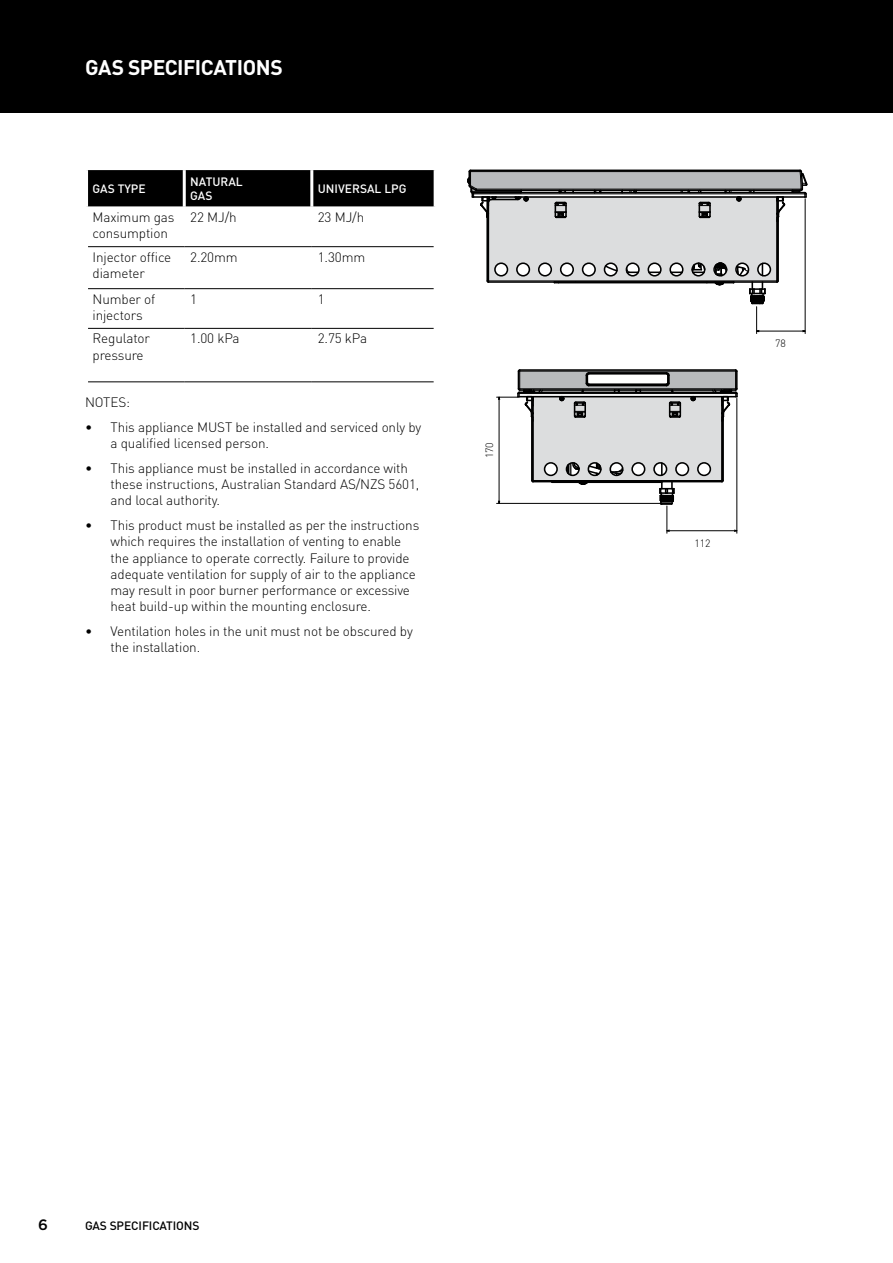
<style>
.page{position:relative;width:893px;height:1263px;background:#fff}
.page>*{position:absolute;margin:0;border:0;box-sizing:border-box;transform-origin:0 0}
.t1{font:700 21px "DIN";letter-spacing:-.025em;color:#fff}
.t2{font:500 15px "Gotham";color:#000}
.t3{font:300 13.5px/16.2px "DIN";letter-spacing:-.01em;color:#000}
.t4{font:500 12px/14.4px "DIN";color:#fff}
.t5{font:500 12px "DIN";letter-spacing:-.01em;color:#000}
.t6{font:300 10.5px "DIN";letter-spacing:-.01em;color:#000}
</style>
<div class="page">
<div style="left:0;top:0;width:893px;height:113px;background:#000"></div>
<div style="left:88px;top:170px;width:346px;height:36px;background:#000"></div>
<hr style="left:88px;top:246px;width:96px;height:1px;background:#000">
<hr style="left:312px;top:246px;width:122px;height:1px;background:#000">
<hr style="left:184px;top:246px;width:128px;height:1px;background:#000">
<hr style="left:88px;top:288px;width:96px;height:1px;background:#000">
<hr style="left:88px;top:328px;width:96px;height:1px;background:#000">
<hr style="left:88px;top:381px;width:96px;height:1px;background:#000">
<hr style="left:312px;top:288px;width:122px;height:1px;background:#000">
<hr style="left:312px;top:328px;width:122px;height:1px;background:#000">
<hr style="left:312px;top:381px;width:122px;height:1px;background:#000">
<hr style="left:184px;top:288px;width:128px;height:1px;background:#000">
<hr style="left:184px;top:328px;width:128px;height:1px;background:#000">
<hr style="left:184px;top:381px;width:128px;height:1px;background:#000">
<hr style="left:310px;top:170px;width:3px;height:36px;background:#fff">
<hr style="left:183px;top:170px;width:3px;height:36px;background:#fff">
<div style="left:488px;top:197px;width:289px;height:84px;background:#dcddde"></div>
<div style="left:470px;top:171px;width:332px;height:20px;background:#b8babc"></div>
<div style="left:495px;top:263px;width:12px;height:12px;background:#fff;border-radius:50%"></div>
<div style="left:517px;top:263px;width:12px;height:12px;background:#fff;border-radius:50%"></div>
<div style="left:539px;top:263px;width:12px;height:12px;background:#fff;border-radius:50%"></div>
<div style="left:561px;top:263px;width:12px;height:12px;background:#fff;border-radius:50%"></div>
<div style="left:582px;top:263px;width:13px;height:12px;background:#fff;border-radius:50%"></div>
<div style="left:626px;top:263px;width:12px;height:12px;background:#fff;border-radius:50%"></div>
<svg style="left:648px;top:263px;width:12px;height:12px"></svg>
<svg style="left:670px;top:263px;width:13px;height:12px"></svg>
<div style="left:758px;top:263px;width:12px;height:12px;background:#fff;border-radius:50%"></div>
<svg style="left:603px;top:264px;width:15px;height:9px"></svg>
<svg style="left:625px;top:267px;width:12px;height:7px"></svg>
<hr style="left:474px;top:193px;width:331px;height:1px;background:#000">
<hr style="left:474px;top:192px;width:331px;height:1px;background:#000">
<hr style="left:474px;top:196px;width:331px;height:2px;background:#000">
<svg style="left:679px;top:188px;width:24px;height:7px"></svg>
<svg style="left:629px;top:188px;width:8px;height:7px"></svg>
<svg style="left:558px;top:188px;width:8px;height:7px"></svg>
<hr style="left:488px;top:281px;width:289px;height:2px;background:#000">
<hr style="left:488px;top:280px;width:289px;height:1px;background:#000">
<hr style="left:777px;top:197px;width:2px;height:84px;background:#000">
<hr style="left:488px;top:203px;width:1px;height:78px;background:#000">
<hr style="left:776px;top:197px;width:2px;height:84px;background:#000">
<div style="left:757px;top:262px;width:14px;height:15px;border:2px solid #000;border-radius:50%"></div>
<div style="left:669px;top:262px;width:14px;height:15px;border:2px solid #000;border-radius:50%"></div>
<div style="left:647px;top:262px;width:15px;height:15px;border:2px solid #000;border-radius:50%"></div>
<div style="left:626px;top:262px;width:14px;height:15px;border:2px solid #000;border-radius:50%"></div>
<div style="left:604px;top:262px;width:14px;height:15px;border:2px solid #000;border-radius:50%"></div>
<div style="left:582px;top:262px;width:14px;height:15px;border:2px solid #000;border-radius:50%"></div>
<div style="left:560px;top:262px;width:14px;height:15px;border:2px solid #000;border-radius:50%"></div>
<div style="left:538px;top:262px;width:14px;height:15px;border:2px solid #000;border-radius:50%"></div>
<div style="left:516px;top:262px;width:14px;height:15px;border:2px solid #000;border-radius:50%"></div>
<div style="left:494px;top:262px;width:14px;height:15px;border:2px solid #000;border-radius:50%"></div>
<hr style="left:486px;top:197px;width:2px;height:84px;background:#000">
<svg style="left:724px;top:191px;width:31px;height:11px"></svg>
<svg style="left:554px;top:201px;width:13px;height:18px"></svg>
<svg style="left:698px;top:201px;width:13px;height:18px"></svg>
<hr style="left:477px;top:190px;width:324px;height:1px;background:#000">
<hr style="left:477px;top:189px;width:324px;height:1px;background:#000">
<hr style="left:470px;top:171px;width:330px;height:1px;background:#000">
<hr style="left:470px;top:170px;width:330px;height:1px;background:#000">
<svg style="left:775px;top:169px;width:33px;height:53px"></svg>
<svg style="left:468px;top:169px;width:61px;height:53px"></svg>
<hr style="left:805px;top:199px;width:1px;height:135px;background:#000">
<svg style="left:691px;top:262px;width:75px;height:72px"></svg>
<hr style="left:757px;top:331px;width:48px;height:1px;background:#000">
<div style="left:520px;top:371px;width:216px;height:19px;background:#b8babc"></div>
<div style="left:532px;top:397px;width:191px;height:84px;background:#dcddde"></div>
<div style="left:587px;top:374px;width:81px;height:10px;background:#fff"></div>
<div style="left:545px;top:463px;width:12px;height:12px;background:#fff;border-radius:50%"></div>
<div style="left:633px;top:463px;width:12px;height:12px;background:#fff;border-radius:50%"></div>
<div style="left:655px;top:463px;width:12px;height:12px;background:#fff;border-radius:50%"></div>
<div style="left:677px;top:463px;width:12px;height:12px;background:#fff;border-radius:50%"></div>
<div style="left:698px;top:463px;width:12px;height:12px;background:#fff;border-radius:50%"></div>
<svg style="left:661px;top:465px;width:2px;height:8px"></svg>
<hr style="left:519px;top:393px;width:217px;height:1px;background:#000">
<hr style="left:519px;top:396px;width:217px;height:1px;background:#000">
<hr style="left:519px;top:391px;width:217px;height:2px;background:#000">
<hr style="left:533px;top:480px;width:189px;height:1px;background:#000">
<hr style="left:533px;top:481px;width:189px;height:1px;background:#000">
<hr style="left:532px;top:397px;width:2px;height:83px;background:#000">
<hr style="left:721px;top:397px;width:2px;height:83px;background:#000">
<div style="left:566px;top:462px;width:14px;height:14px;border:2px solid #000;border-radius:50%"></div>
<div style="left:631px;top:462px;width:14px;height:14px;border:2px solid #000;border-radius:50%"></div>
<div style="left:653px;top:462px;width:14px;height:14px;border:2px solid #000;border-radius:50%"></div>
<div style="left:675px;top:462px;width:14px;height:14px;border:2px solid #000;border-radius:50%"></div>
<div style="left:697px;top:462px;width:14px;height:14px;border:2px solid #000;border-radius:50%"></div>
<div style="left:544px;top:462px;width:14px;height:14px;border:2px solid #000;border-radius:50%"></div>
<hr style="left:531px;top:397px;width:2px;height:83px;background:#000">
<hr style="left:722px;top:397px;width:2px;height:83px;background:#000">
<svg style="left:689px;top:395px;width:8px;height:7px"></svg>
<svg style="left:559px;top:397px;width:6px;height:4px"></svg>
<hr style="left:615px;top:481px;width:47px;height:2px;background:#000">
<hr style="left:556px;top:481px;width:51px;height:2px;background:#000">
<svg style="left:567px;top:462px;width:58px;height:23px"></svg>
<svg style="left:668px;top:401px;width:14px;height:17px"></svg>
<svg style="left:573px;top:401px;width:13px;height:17px"></svg>
<hr style="left:520px;top:388px;width:215px;height:1px;background:#000">
<hr style="left:520px;top:371px;width:215px;height:1px;background:#000">
<hr style="left:589px;top:372px;width:77px;height:1px;background:#000">
<hr style="left:520px;top:389px;width:215px;height:2px;background:#000">
<hr style="left:520px;top:369px;width:215px;height:2px;background:#000">
<hr style="left:589px;top:373px;width:77px;height:1px;background:#000">
<svg style="left:664px;top:372px;width:11px;height:22px"></svg>
<hr style="left:591px;top:384px;width:73px;height:2px;background:#000">
<svg style="left:580px;top:372px;width:12px;height:22px"></svg>
<svg style="left:711px;top:369px;width:27px;height:53px"></svg>
<hr style="left:497px;top:503px;width:164px;height:1px;background:#000">
<svg style="left:497px;top:369px;width:47px;height:53px"></svg>
<hr style="left:499px;top:397px;width:1px;height:106px;background:#000">
<hr style="left:736px;top:398px;width:1px;height:135px;background:#000">
<svg style="left:658px;top:482px;width:17px;height:51px"></svg>
<hr style="left:667px;top:530px;width:70px;height:1px;background:#000">
<h1 class="t1" style="left:85px;top:54px;width:199px">GAS SPECIFICATIONS</h1>
<p class="t4" style="left:93px;top:181px;width:55px">GAS TYPE</p>
<p class="t4" style="left:190px;top:174px;width:54px">NATURAL<br>GAS</p>
<p class="t4" style="left:318px;top:181px;width:90px">UNIVERSAL LPG</p>
<p class="t3" style="left:93px;top:208px;width:84px">Maximum gas consumption</p>
<p class="t3" style="left:190px;top:208px;width:48px">22 MJ/h</p>
<p class="t3" style="left:318px;top:208px;width:48px">23 MJ/h</p>
<p class="t3" style="left:93px;top:249px;width:80px">Injector office diameter</p>
<p class="t3" style="left:190px;top:249px;width:49px">2.20mm</p>
<p class="t3" style="left:318px;top:249px;width:49px">1.30mm</p>
<p class="t3" style="left:93px;top:291px;width:64px">Number of injectors</p>
<p class="t3" style="left:190px;top:291px;width:8px">1</p>
<p class="t3" style="left:318px;top:291px;width:8px">1</p>
<p class="t3" style="left:93px;top:330px;width:59px">Regulator pressure</p>
<p class="t3" style="left:190px;top:330px;width:51px">1.00 kPa</p>
<p class="t3" style="left:318px;top:330px;width:51px">2. 75 kPa</p>
<p class="t6" style="left:775px;top:337px;width:12px">78</p>
<p class="t3" style="left:85px;top:394px;width:47px">NOTES:</p>
<p class="t3" style="left:111px;top:419px;width:312px;text-indent:-26px">• This appliance MUST be installed and serviced only by a qualified licensed person.</p>
<p class="t3" style="left:111px;top:460px;width:310px;text-indent:-26px">• This appliance must be installed in accordance with these instructions, Australian Standard AS/NZS 5601, and local authority.</p>
<p class="t3" style="left:111px;top:517px;width:310px;text-indent:-26px">• This product must be installed as per the instructions which requires the installation of venting to enable the appliance to operate correctly. Failure to provide adequate ventilation for supply of air to the appliance may result in poor burner performance or excessive heat build-up within the mounting enclosure.</p>
<p class="t3" style="left:111px;top:623px;width:304px;text-indent:-26px">• Ventilation holes in the unit must not be obscured by the installation.</p>
<p class="t6" style="left:483px;top:458px;width:17px;rotate:-90deg">170</p>
<p class="t6" style="left:694px;top:537px;width:17px">112</p>
<p class="t2" style="left:38px;top:1215px;width:11px">6</p>
<p class="t5" style="left:85px;top:1218px;width:116px">GAS SPECIFICATIONS</p>
</div>
